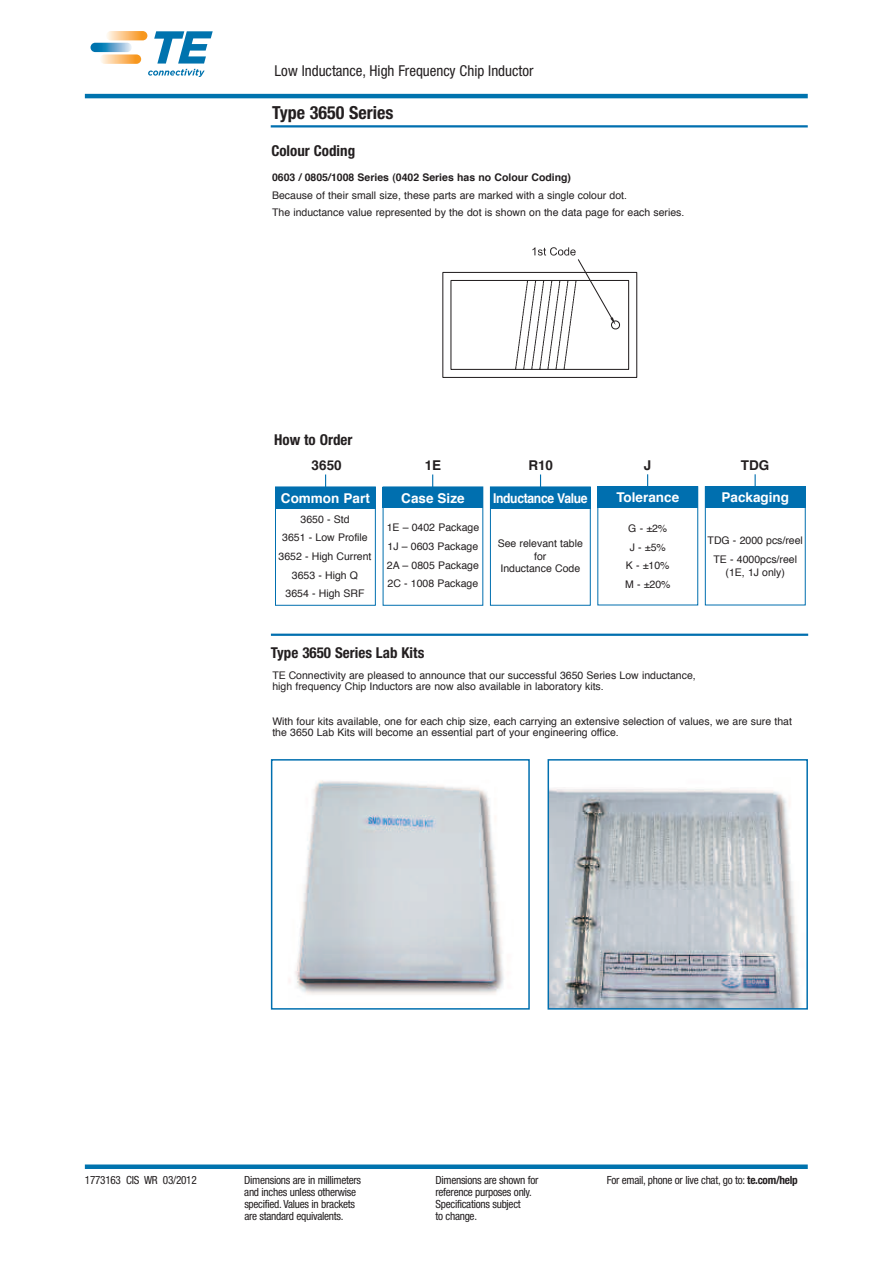
<style>
.page{position:relative;width:893px;height:1263px;background:#fff}
.page>*{position:absolute;margin:0;border:0;box-sizing:border-box;transform-origin:0 0}
.t1{font:700 condensed 18px "Helvetica Neue";color:#231f20}
.t2{font:700 condensed 15px "Helvetica Neue";color:#231f20}
.t3{font:condensed 15px "Helvetica Neue";color:#231f20}
.t4{font:700 13.5px "Helvetica";color:#fff}
.t5{font:700 13.5px "Helvetica";letter-spacing:-.03em;color:#fff;scale:.9 1}
.t6{font:700 13.5px "Helvetica";color:#231f20}
.t7{font:condensed 11.25px "Helvetica Neue";letter-spacing:-.025em;color:#231f20}
.t8{font:10.5px/18.6px "Helvetica";color:#231f20;text-align:center}
.t9{font:700 10.5px "Helvetica";color:#231f20}
.s1{font-weight:700}
</style>
<div class="page">
<svg style="left:442px;top:247px;width:196px;height:131px"></svg>
<div style="left:275px;top:487px;width:101px;height:119px;border:1px solid #006faf"></div>
<div style="left:275px;top:487px;width:101px;height:21px;background:#006faf"></div>
<svg style="left:325px;top:474px;width:1px;height:13px"></svg>
<div style="left:383px;top:487px;width:100px;height:119px;border:1px solid #006faf"></div>
<div style="left:383px;top:487px;width:100px;height:21px;background:#006faf"></div>
<svg style="left:432px;top:474px;width:1px;height:13px"></svg>
<div style="left:490px;top:487px;width:101px;height:119px;border:1px solid #006faf"></div>
<div style="left:490px;top:487px;width:101px;height:21px;background:#006faf"></div>
<svg style="left:540px;top:474px;width:1px;height:13px"></svg>
<div style="left:597px;top:486px;width:101px;height:22px;background:#006faf"></div>
<svg style="left:647px;top:474px;width:1px;height:12px"></svg>
<div style="left:705px;top:486px;width:101px;height:119px;border:1px solid #006faf"></div>
<div style="left:705px;top:486px;width:101px;height:22px;background:#006faf"></div>
<svg style="left:755px;top:474px;width:1px;height:12px"></svg>
<hr style="left:271px;top:634px;width:537px;height:2px;background:#006faf">
<img style="left:295px;top:780px;width:209px;height:215px">
<div style="left:271px;top:759px;width:259px;height:251px;border:2px solid #006faf"></div>
<img style="left:551px;top:788px;width:250px;height:219px">
<div style="left:548px;top:759px;width:260px;height:251px;border:2px solid #006faf"></div>
<div style="left:85px;top:1164px;width:723px;height:5px;background:#0073ae"></div>
<svg style="left:106px;top:31px;width:41px;height:9px"></svg>
<svg style="left:100px;top:54px;width:41px;height:10px"></svg>
<svg style="left:91px;top:43px;width:41px;height:9px"></svg>
<svg style="left:148px;top:31px;width:65px;height:46px"></svg>
<hr style="left:85px;top:94px;width:723px;height:4px;background:#0073ae">
<hr style="left:271px;top:125px;width:537px;height:2px;background:#006faf">
<h2 class="t3" style="left:275px;top:65px;width:260px">Low Inductance, High Frequency Chip Inductor</h2>
<h1 class="t1" style="left:272px;top:106px;width:123px">Type 3650 Series</h1>
<h2 class="t2" style="left:271px;top:145px;width:85px">Colour Coding</h2>
<p class="t9" style="left:272px;top:173px;width:301px">0603 / 0805/1008 Series (0402 Series has no Colour Coding)</p>
<p class="t8" style="left:272px;top:187px;width:414px;line-height:17.2px;text-align:left">Because of their small size, these parts are marked with a single colour dot.<br>The inductance value represented by the dot is shown on the data page for each series.</p>
<h2 class="t2" style="left:274px;top:435px;width:80px">How to Order</h2>
<p class="t6" style="left:312px;top:460px;width:32px">3650</p>
<p class="t6" style="left:425px;top:460px;width:18px">1E</p>
<p class="t6" style="left:528px;top:460px;width:26px">R10</p>
<p class="t6" style="left:644px;top:460px;width:9px">J</p>
<p class="t6" style="left:741px;top:460px;width:30px">TDG</p>
<p class="t4" style="left:281px;top:492px;width:90px">Common Part</p>
<p class="t8" style="left:387px;top:519px;width:94px;text-align:justify">1E – 0402 Package 1J – 0603 Package 2A – 0805 Package 2C - 1008 Package</p>
<p class="t4" style="left:401px;top:492px;width:65px">Case Size</p>
<p class="t4" style="left:721px;top:492px;width:69px">Packaging</p>
<p class="t8" style="left:708px;top:532px;width:97px">TDG - 2000 pcs/reel<br>TE - 4000pcs/reel</p>
<p class="t8" style="left:725px;top:563px;width:61px">(1E, 1J only)</p>
<p class="t5" style="left:493px;top:492px;width:107px">Inductance Value</p>
<p class="t4" style="left:616px;top:492px;width:64px">Tolerance</p>
<p class="t8" style="left:278px;top:510px;width:95px">3650 - Std<br>3651 - Low Profile<br>3652 - High Current<br>3653 - High Q<br>3654 - High SRF</p>
<p class="t8" style="left:625px;top:520px;width:47px">G - ±2%<br>J - ±5%<br>K - ±10%<br>M - ±20%</p>
<p class="t8" style="left:498px;top:538px;width:87px;line-height:12.6px">See relevant table for<br>Inductance Code</p>
<h2 class="t2" style="left:271px;top:647px;width:155px">Type 3650 Series Lab Kits</h2>
<p class="t8" style="left:272px;top:671px;width:425px;line-height:11.2px;text-align:left">TE Connectivity are pleased to announce that our successful 3650 Series Low inductance, high frequency Chip Inductors are now also available in laboratory kits.</p>
<p class="t8" style="left:272px;top:716px;width:521px;line-height:11.2px;text-align:left">With four kits available, one for each chip size, each carrying an extensive selection of values, we are sure that the 3650 Lab Kits will become an essential part of your engineering office.</p>
<p class="t7" style="left:85px;top:1176px;width:113px">1773163 CIS WR 03/2012</p>
<p class="t7" style="left:244px;top:1176px;width:118px">Dimensions are in millimeters</p>
<p class="t7" style="left:435px;top:1176px;width:105px">Dimensions are shown for</p>
<p class="t7" style="left:607px;top:1176px;width:192px">For email, phone or live chat, go to: <span class="s1">te.com/help</span></p>
<p class="t7" style="left:244px;top:1188px;width:113px">and inches unless otherwise</p>
<p class="t7" style="left:435px;top:1188px;width:98px">reference purposes only.</p>
<p class="t7" style="left:244px;top:1200px;width:112px">specified. Values in brackets</p>
<p class="t7" style="left:435px;top:1200px;width:87px">Specifications subject</p>
<p class="t7" style="left:244px;top:1212px;width:101px">are standard equivalents.</p>
<p class="t7" style="left:435px;top:1212px;width:43px">to change.</p>
</div>
